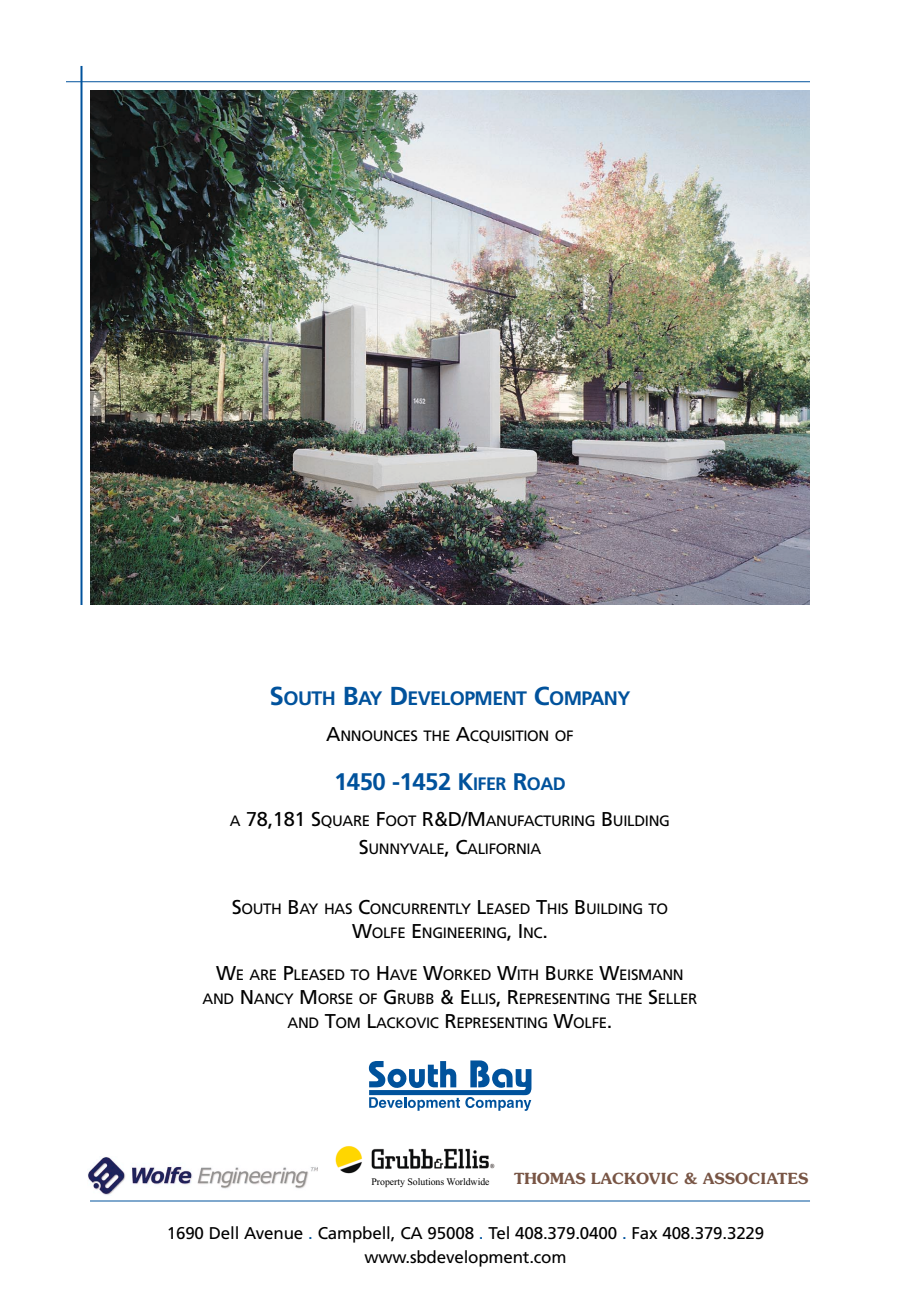
<style>
.page{position:relative;width:900px;height:1296px;background:#fff}
.page>*{position:absolute;margin:0;border:0;box-sizing:border-box;transform-origin:0 0}
.t1{font:700 24px "Frutiger";letter-spacing:-.02em;color:#00529c}
.t2{font:700 19.6px "Frutiger";letter-spacing:-.03em;color:#00529c}
.t3{font:17px/24px "Frutiger";letter-spacing:-.01em;color:#000;text-align:center}
.t4{font:600 15.4px "Souvenir";color:#785545}
.t5{font:15px/24px "Frutiger";letter-spacing:-.02em;color:#000;text-align:center}
.t6{font:10px "Times New Roman";letter-spacing:-.005em;color:#000}
.s1{font-size:26px}
.s2{font-size:20px}
.s3{font-size:18px}
.s4{color:#00529c}
</style>
<div class="page">
<img style="left:90px;top:90px;width:720px;height:515px">
<hr style="left:66px;top:81px;width:744px;height:1px;background:#00529c">
<hr style="left:80px;top:66px;width:2px;height:539px;background:#00529c">
<hr style="left:90px;top:1200px;width:720px;height:2px;background:#00529c">
<svg style="left:369px;top:1060px;width:162px;height:51px"></svg>
<img style="left:88px;top:1157px;width:230px;height:38px">
<img style="left:335px;top:1146px;width:160px;height:28px">
<h2 class="t2" style="left:270px;top:691px;width:362px"><span class="s1">S</span>OUTH <span class="s1">B</span>AY <span class="s1">D</span>EVELOPMENT <span class="s1">C</span>OMPANY</h2>
<p class="t5" style="left:326px;top:725px;width:249px"><span class="s2">A</span>NNOUNCES THE <span class="s2">A</span>CQUISITION OF</p>
<h1 class="t1" style="left:334px;top:772px;width:233px">1450 -1452 K<span class="s3">IFER</span> R<span class="s3">OAD</span></h1>
<p class="t5" style="left:230px;top:808px;width:442px;line-height:28px">A <span class="s2">78,181 S</span>QUARE <span class="s2">F</span>OOT <span class="s2">R&amp;D/M</span>ANUFACTURING <span class="s2">B</span>UILDING<br><span class="s2">S</span>UNNYVALE<span class="s2">, C</span>ALIFORNIA</p>
<p class="t5" style="left:232px;top:898px;width:438px"><span class="s2">S</span>OUTH <span class="s2">B</span>AY HAS <span class="s2">C</span>ONCURRENTLY <span class="s2">L</span>EASED <span class="s2">T</span>HIS <span class="s2">B</span>UILDING TO<br><span class="s2">W</span>OLFE <span class="s2">E</span>NGINEERING<span class="s2">, I</span>NC<span class="s2">.</span></p>
<p class="t5" style="left:203px;top:964px;width:496px"><span class="s2">W</span>E ARE <span class="s2">P</span>LEASED TO <span class="s2">H</span>AVE <span class="s2">W</span>ORKED <span class="s2">W</span>ITH <span class="s2">B</span>URKE <span class="s2">W</span>EISMANN<br>AND <span class="s2">N</span>ANCY <span class="s2">M</span>ORSE OF <span class="s2">G</span>RUBB <span class="s2">&amp; E</span>LLIS<span class="s2">, R</span>EPRESENTING THE <span class="s2">S</span>ELLER<br>AND <span class="s2">T</span>OM <span class="s2">L</span>ACKOVIC <span class="s2">R</span>EPRESENTING <span class="s2">W</span>OLFE<span class="s2">.</span></p>
<p class="t6" style="left:372px;top:1177px;width:119px">Property Solutions Worldwide</p>
<p class="t4" style="left:514px;top:1172px;width:296px">THOMAS LACKOVIC &amp; ASSOCIATES</p>
<p class="t3" style="left:167px;top:1222px;width:599px">1690 Dell Avenue <span class="s4">.</span> Campbell, CA 95008 <span class="s4">.</span> Tel 408.379.0400 <span class="s4">.</span> Fax 408.379.3229 www.sbdevelopment.com</p>
</div>
